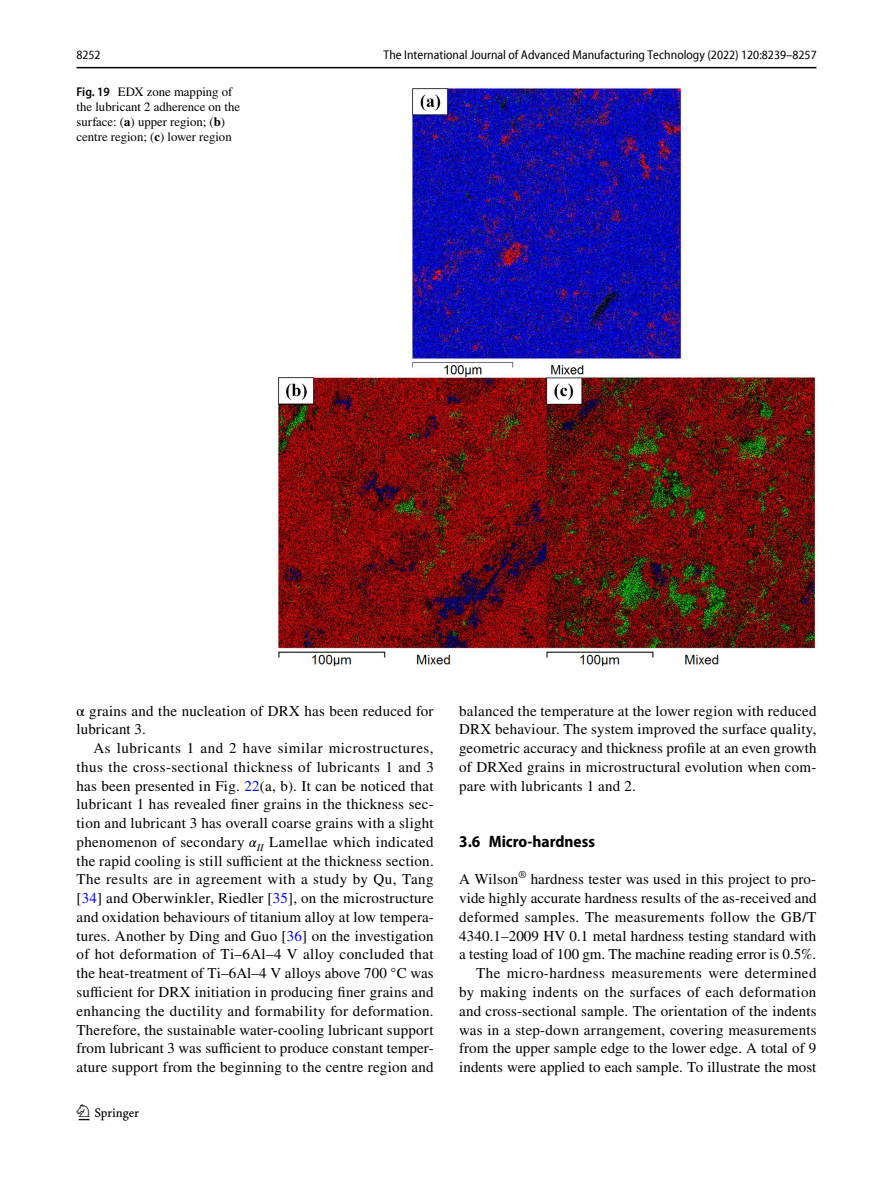
<style>
.page{position:relative;width:893px;height:1187px;background:#fff}
.page>*{position:absolute;margin:0;border:0;box-sizing:border-box;transform-origin:0 0}
.t1{font:22.5px "Springnew Regular 2";color:#000}
.t2{font:700 semi-condensed 16.5px "Myriad Pro";color:#000}
.t3{font:15px/18.8px "STIX";letter-spacing:.01em;color:#000;text-align:justify}
.t4{font:12.75px/15px "STIX";color:#000}
.t5{font:semi-condensed 12.75px "Myriad Pro Unic";color:#000}
.s1{font-family:"Myriad Pro";font-weight:600;font-stretch:semi-condensed}
.s2{font-weight:700}
.s3{color:#00f}
.s4{font-family:"STIX Math";font-style:italic}
</style>
<div class="page">
<hr style="left:77px;top:67px;width:739px;height:1px;background:#000">
<img style="left:276px;top:87px;width:540px;height:580px">
<p class="t5" style="left:76px;top:50px;width:26px">8252</p>
<p class="t5" style="left:384px;top:50px;width:435px">The International Journal of Advanced Manufacturing Technology (2022) 120:8239–8257</p>
<p class="t4" style="left:77px;top:85px;width:165px"><span class="s1">Fig. 19</span> EDX zone mapping of the lubricant 2 adherence on the surface: (<span class="s2">a</span>) upper region; (<span class="s2">b</span>) centre region; (<span class="s2">c</span>) lower region</p>
<p class="t3" style="left:77px;top:702px;width:359px">α grains and the nucleation of DRX has been reduced for lubricant 3.</p>
<p class="t3" style="left:77px;top:739px;width:359px;text-indent:17px">As lubricants 1 and 2 have similar microstructures, thus the cross-sectional thickness of lubricants 1 and 3 has been presented in Fig. <span class="s3">22</span>(a, b). It can be noticed that lubricant 1 has revealed finer grains in the thickness sec&shy;tion and lubricant 3 has overall coarse grains with a slight phenomenon of secondary <span class="s4">𝛼</span><sub>II</sub> Lamellae which indicated the rapid cooling is still sufficient at the thickness section.<br>The results are in agreement with a study by Qu, Tang [<span class="s3">34</span>] and Oberwinkler, Riedler [<span class="s3">35</span>], on the microstructure and oxidation behaviours of titanium alloy at low tempera&shy;tures. Another by Ding and Guo [<span class="s3">36</span>] on the investigation of hot deformation of Ti–6Al–4 V alloy concluded that the heat-treatment of Ti–6Al–4 V alloys above 700 °C was sufficient for DRX initiation in producing finer grains and enhancing the ductility and formability for deformation.<br>Therefore, the sustainable water-cooling lubricant support from lubricant 3 was sufficient to produce constant temper&shy;ature support from the beginning to the centre region and</p>
<h1 class="t1" style="left:79px;top:1104px;width:62px">1 3</h1>
<p class="t3" style="left:459px;top:702px;width:359px">balanced the temperature at the lower region with reduced DRX behaviour. The system improved the surface quality, geometric accuracy and thickness profile at an even growth of DRXed grains in microstructural evolution when com&shy;pare with lubricants 1 and 2.</p>
<p class="t2" style="left:459px;top:832px;width:137px">3.6 Micro‑hardness</p>
<p class="t3" style="left:459px;top:871px;width:359px;text-align:right">A Wilson<sup>®</sup> hardness tester was used in this project to pro&shy;vide highly accurate hardness results of the as-received and deformed samples. The measurements follow the GB/T 4340.1–2009 HV 0.1 metal hardness testing standard with a testing load of 100 gm. The machine reading error is 0.5%.<br>The micro-hardness measurements were determined by making indents on the surfaces of each deformation and cross-sectional sample. The orientation of the indents was in a step-down arrangement, covering measurements from the upper sample edge to the lower edge. A total of 9 indents were applied to each sample. To illustrate the most</p>
</div>
